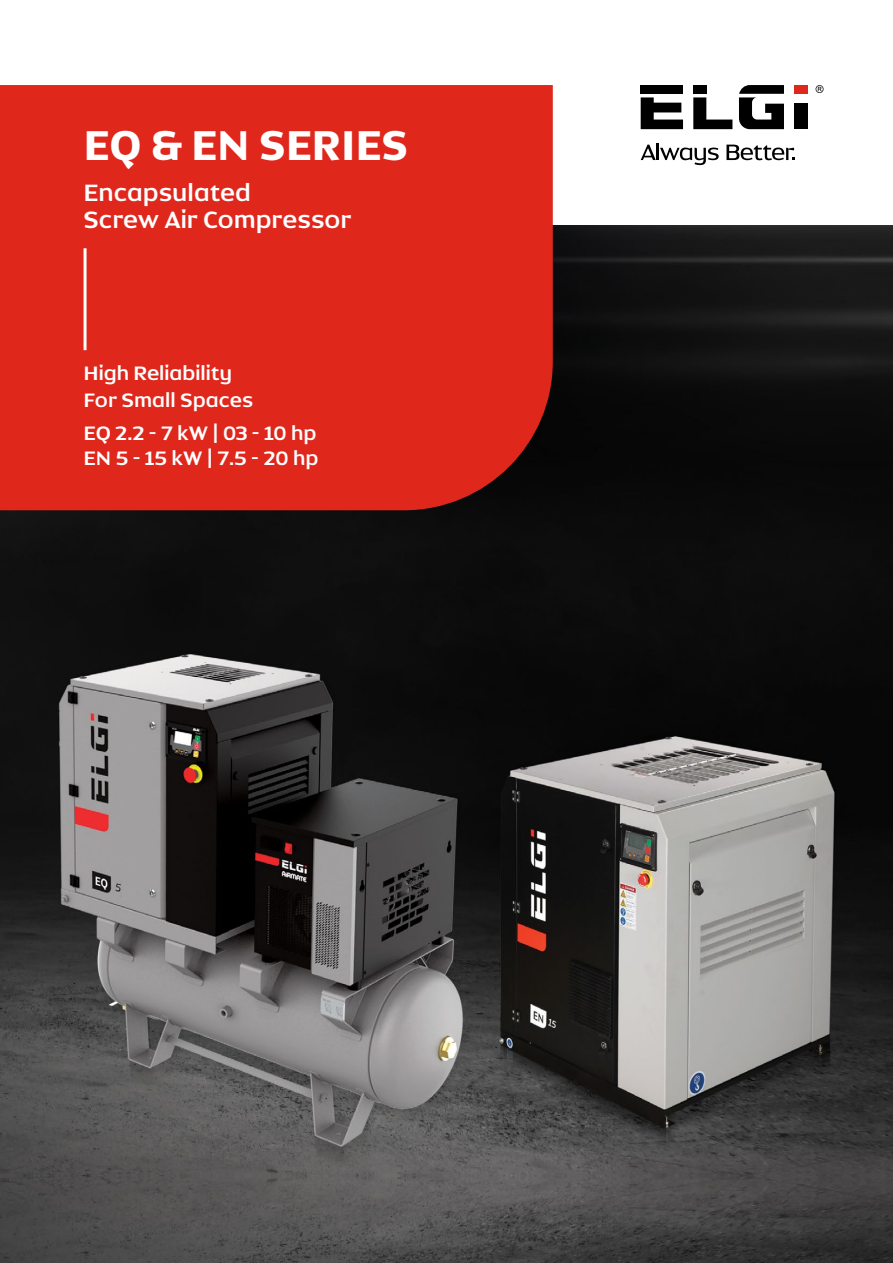
<style>
.page{position:relative;width:893px;height:1263px;background:#fff}
.page>*{position:absolute;margin:0;border:0;box-sizing:border-box;transform-origin:0 0}
.t1{font:700 45px "Dynasty OT";color:#fff}
.t2{font:600 25.5px/27px "Dynasty OT";color:#fff}
.t3{font:600 21px/27px "Dynasty OT";color:#fff}
</style>
<div class="page">
<img style="left:0;top:225px;width:893px;height:1038px">
<div style="left:0;top:85px;width:553px;height:425px;background:#df271c"></div>
<hr style="left:84px;top:248px;width:3px;height:102px;background:#fff">
<svg style="left:816px;top:85px;width:7px;height:8px"></svg>
<div style="left:795px;top:85px;width:13px;height:9px;background:#df271c"></div>
<div style="left:693px;top:85px;width:13px;height:9px;background:#000"></div>
<div style="left:795px;top:104px;width:13px;height:25px;background:#000"></div>
<div style="left:641px;top:85px;width:42px;height:9px;background:#000"></div>
<svg style="left:693px;top:97px;width:39px;height:32px"></svg>
<svg style="left:641px;top:97px;width:42px;height:32px"></svg>
<svg style="left:739px;top:85px;width:45px;height:44px"></svg>
<svg style="left:641px;top:143px;width:78px;height:22px"></svg>
<svg style="left:726px;top:145px;width:69px;height:15px"></svg>
<h1 class="t1" style="left:84px;top:117px;width:326px">EQ &amp; EN SERIES</h1>
<p class="t2" style="left:84px;top:179px;width:269px">Encapsulated<br>Screw Air Compressor</p>
<p class="t3" style="left:84px;top:360px;width:171px">High Reliability<br>For Small Spaces</p>
<p class="t3" style="left:84px;top:420px;width:236px;line-height:25.2px">EQ 2.2 - 7 kW | 03 - 10 hp<br>EN 5 - 15 kW | 7.5 - 20 hp</p>
</div>
